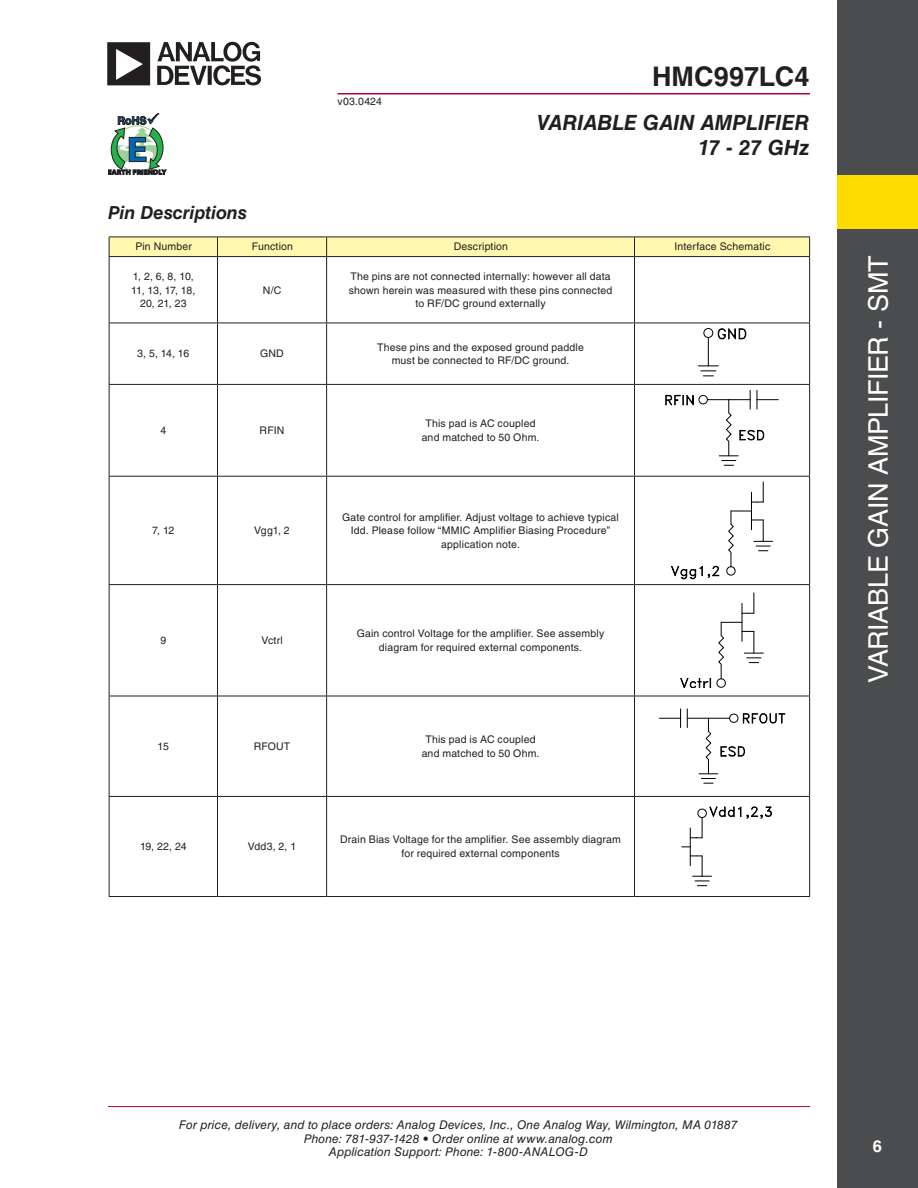
<style>
.page{position:relative;width:918px;height:1188px;background:#fff}
.page>*{position:absolute;margin:0;border:0;box-sizing:border-box;transform-origin:0 0}
.t1{font:27px "Helvetica LT Std";letter-spacing:-.015em;color:#fff}
.t2{font:700 27px "Helvetica LT Std";letter-spacing:.005em;color:#231f20}
.t3{font:italic 700 21px/25.2px "Helvetica LT Std";color:#231f20;text-align:right}
.t4{font:italic 700 18px "Helvetica LT Std";letter-spacing:-.005em;color:#231f20}
.t5{font:700 16.5px "Helvetica LT Std";color:#fff}
.t6{font:italic 12px/13.5px "Helvetica LT Std";letter-spacing:.01em;color:#231f20;text-align:center}
.t7{font:10.5px/13.5px "Helvetica LT Std";letter-spacing:.02em;color:#231f20;text-align:center}
</style>
<div class="page">
<hr style="left:108px;top:1106px;width:702px;height:1px;background:#b30437">
<hr style="left:338px;top:93px;width:472px;height:1px;background:#b30437">
<svg style="left:108px;top:113px;width:58px;height:62px"></svg>
<div style="left:837px;top:0;width:81px;height:1188px;background:#4b4c4d"></div>
<div style="left:837px;top:175px;width:81px;height:54px;background:#ffdc01"></div>
<svg style="left:107px;top:42px;width:154px;height:43px"></svg>
<div style="left:109px;top:237px;width:701px;height:19px;background:#fff8ae"></div>
<hr style="left:109px;top:256px;width:109px;height:1px;background:#231f20">
<hr style="left:109px;top:257px;width:1px;height:66px;background:#231f20">
<hr style="left:218px;top:256px;width:109px;height:1px;background:#231f20">
<hr style="left:217px;top:257px;width:1px;height:66px;background:#231f20">
<hr style="left:327px;top:256px;width:307px;height:1px;background:#231f20">
<hr style="left:326px;top:257px;width:1px;height:66px;background:#231f20">
<hr style="left:634px;top:256px;width:176px;height:1px;background:#231f20">
<hr style="left:634px;top:257px;width:1px;height:66px;background:#231f20">
<hr style="left:809px;top:257px;width:1px;height:66px;background:#231f20">
<hr style="left:109px;top:323px;width:109px;height:1px;background:#231f20">
<hr style="left:109px;top:323px;width:1px;height:61px;background:#231f20">
<hr style="left:218px;top:323px;width:109px;height:1px;background:#231f20">
<hr style="left:217px;top:323px;width:1px;height:61px;background:#231f20">
<hr style="left:327px;top:323px;width:307px;height:1px;background:#231f20">
<hr style="left:326px;top:323px;width:1px;height:61px;background:#231f20">
<hr style="left:634px;top:323px;width:176px;height:1px;background:#231f20">
<hr style="left:634px;top:323px;width:1px;height:61px;background:#231f20">
<hr style="left:809px;top:323px;width:1px;height:61px;background:#231f20">
<hr style="left:109px;top:384px;width:109px;height:1px;background:#231f20">
<hr style="left:109px;top:385px;width:1px;height:91px;background:#231f20">
<hr style="left:218px;top:384px;width:109px;height:1px;background:#231f20">
<hr style="left:217px;top:385px;width:1px;height:91px;background:#231f20">
<hr style="left:327px;top:384px;width:307px;height:1px;background:#231f20">
<hr style="left:326px;top:385px;width:1px;height:91px;background:#231f20">
<hr style="left:634px;top:385px;width:1px;height:91px;background:#231f20">
<hr style="left:809px;top:385px;width:1px;height:91px;background:#231f20">
<hr style="left:109px;top:476px;width:109px;height:1px;background:#231f20">
<hr style="left:109px;top:477px;width:1px;height:107px;background:#231f20">
<hr style="left:218px;top:476px;width:109px;height:1px;background:#231f20">
<hr style="left:217px;top:477px;width:1px;height:107px;background:#231f20">
<hr style="left:327px;top:476px;width:307px;height:1px;background:#231f20">
<hr style="left:326px;top:477px;width:1px;height:107px;background:#231f20">
<hr style="left:634px;top:476px;width:176px;height:1px;background:#231f20">
<hr style="left:634px;top:477px;width:1px;height:107px;background:#231f20">
<hr style="left:809px;top:477px;width:1px;height:107px;background:#231f20">
<hr style="left:109px;top:584px;width:109px;height:1px;background:#231f20">
<hr style="left:109px;top:585px;width:1px;height:111px;background:#231f20">
<hr style="left:218px;top:584px;width:109px;height:1px;background:#231f20">
<hr style="left:217px;top:585px;width:1px;height:111px;background:#231f20">
<hr style="left:327px;top:584px;width:307px;height:1px;background:#231f20">
<hr style="left:326px;top:585px;width:1px;height:111px;background:#231f20">
<hr style="left:634px;top:584px;width:176px;height:1px;background:#231f20">
<hr style="left:634px;top:585px;width:1px;height:111px;background:#231f20">
<hr style="left:809px;top:585px;width:1px;height:111px;background:#231f20">
<hr style="left:109px;top:696px;width:109px;height:1px;background:#231f20">
<hr style="left:109px;top:696px;width:1px;height:100px;background:#231f20">
<hr style="left:218px;top:696px;width:109px;height:1px;background:#231f20">
<hr style="left:217px;top:696px;width:1px;height:100px;background:#231f20">
<hr style="left:327px;top:696px;width:307px;height:1px;background:#231f20">
<hr style="left:326px;top:696px;width:1px;height:100px;background:#231f20">
<hr style="left:634px;top:696px;width:176px;height:1px;background:#231f20">
<hr style="left:634px;top:696px;width:1px;height:100px;background:#231f20">
<hr style="left:809px;top:696px;width:1px;height:100px;background:#231f20">
<hr style="left:109px;top:796px;width:109px;height:1px;background:#231f20">
<hr style="left:109px;top:797px;width:1px;height:99px;background:#231f20">
<hr style="left:218px;top:796px;width:109px;height:1px;background:#231f20">
<hr style="left:217px;top:797px;width:1px;height:99px;background:#231f20">
<hr style="left:327px;top:796px;width:307px;height:1px;background:#231f20">
<hr style="left:326px;top:797px;width:1px;height:99px;background:#231f20">
<hr style="left:634px;top:796px;width:176px;height:1px;background:#231f20">
<hr style="left:634px;top:797px;width:1px;height:99px;background:#231f20">
<hr style="left:809px;top:797px;width:1px;height:99px;background:#231f20">
<hr style="left:109px;top:896px;width:109px;height:1px;background:#231f20">
<hr style="left:218px;top:896px;width:109px;height:1px;background:#231f20">
<hr style="left:327px;top:896px;width:307px;height:1px;background:#231f20">
<hr style="left:634px;top:896px;width:176px;height:1px;background:#231f20">
<hr style="left:634px;top:384px;width:176px;height:1px;background:#231f20">
<svg style="left:698px;top:328px;width:48px;height:49px"></svg>
<svg style="left:665px;top:390px;width:113px;height:76px"></svg>
<hr style="left:751px;top:492px;width:1px;height:38px;background:#000">
<svg style="left:751px;top:482px;width:13px;height:21px"></svg>
<svg style="left:671px;top:565px;width:48px;height:14px"></svg>
<svg style="left:726px;top:511px;width:47px;height:64px"></svg>
<hr style="left:742px;top:603px;width:1px;height:38px;background:#000">
<svg style="left:742px;top:593px;width:13px;height:21px"></svg>
<svg style="left:681px;top:678px;width:30px;height:10px"></svg>
<svg style="left:717px;top:622px;width:46px;height:66px"></svg>
<svg style="left:659px;top:709px;width:22px;height:19px"></svg>
<svg style="left:687px;top:709px;width:98px;height:75px"></svg>
<hr style="left:690px;top:828px;width:1px;height:38px;background:#000">
<svg style="left:690px;top:856px;width:22px;height:30px"></svg>
<svg style="left:690px;top:806px;width:82px;height:33px"></svg>
<p class="t7" style="left:338px;top:94px;width:46px">v03.0424</p>
<h1 class="t2" style="left:652px;top:60px;width:159px">HMC997LC4</h1>
<h2 class="t3" style="left:537px;top:109px;width:274px">VARIABLE GAIN AMPLIFIER<br>17 - 27 GHz</h2>
<p class="t4" style="left:108px;top:201px;width:140px">Pin Descriptions</p>
<p class="t7" style="left:135px;top:239px;width:58px">Pin Number</p>
<p class="t7" style="left:252px;top:239px;width:43px">Function</p>
<p class="t7" style="left:454px;top:239px;width:56px">Description</p>
<p class="t7" style="left:675px;top:239px;width:97px">I nterface Schematic</p>
<p class="t7" style="left:133px;top:270px;width:63px">1, 2, 6, 8, 10,</p>
<p class="t7" style="left:131px;top:283px;width:65px">11, 13, 17, 18,</p>
<p class="t7" style="left:140px;top:297px;width:48px">20, 21, 23</p>
<p class="t7" style="left:349px;top:270px;width:265px">The pins are not connected internally: however all data shown herein was measured with these pins connected to RF/DC ground externally</p>
<p class="t7" style="left:263px;top:283px;width:20px">N/C</p>
<p class="t7" style="left:137px;top:347px;width:54px">3, 5, 14, 16</p>
<p class="t7" style="left:260px;top:347px;width:25px">GND</p>
<p class="t7" style="left:377px;top:340px;width:208px">These pins and the exposed ground paddle must be connected to RF/DC ground.</p>
<p class="t7" style="left:160px;top:424px;width:7px">4</p>
<p class="t7" style="left:260px;top:424px;width:7px">RFIN</p>
<p class="t7" style="left:422px;top:417px;width:119px">This pad is AC coupled and matched to 50 Ohm.</p>
<p class="t7" style="left:152px;top:524px;width:24px">7, 12</p>
<p class="t7" style="left:254px;top:524px;width:37px">Vgg1, 2</p>
<p class="t7" style="left:351px;top:510px;width:270px;text-align:left;text-indent:-9px">Gate control for amplifier. Adjust voltage to achieve typical<br>Idd. Please follow “MMI</p>
<p class="t7" style="left:441px;top:524px;width:171px;text-align:left;text-indent:22px">C Amplifier Biasing Procedure” application note.</p>
<p class="t7" style="left:160px;top:634px;width:7px">9</p>
<p class="t7" style="left:261px;top:634px;width:23px">Vctrl</p>
<p class="t7" style="left:357px;top:627px;width:249px">Gain control Voltage for the amplifier. See assembly diagram for required external components.</p>
<p class="t7" style="left:158px;top:740px;width:13px">15</p>
<p class="t7" style="left:254px;top:740px;width:38px">RFOUT</p>
<p class="t7" style="left:422px;top:733px;width:119px">This pad is AC coupled and matched to 50 Ohm.</p>
<p class="t7" style="left:140px;top:840px;width:48px">19, 22, 24</p>
<p class="t7" style="left:248px;top:840px;width:50px">Vdd3, 2, 1</p>
<p class="t7" style="left:340px;top:833px;width:282px">Drain Bias Voltage for the amplifier. See assembly diagram for required external components</p>
<h1 class="t1" style="left:863px;top:683px;width:429px;rotate:-90deg">Variable Gain Amplifier - SMT</h1>
<p class="t6" style="left:179px;top:1118px;width:560px">For price, delivery, and to place orders: Analog Devices, Inc., One Analog Way, Wilmington, MA 01887<br>Phone: 781-937-1428 • Order online at www.analog.com<br>Application Support: Phone: 1-800-ANALOG-D</p>
<h3 class="t5" style="left:873px;top:1136px;width:11px">6</h3>
</div>
